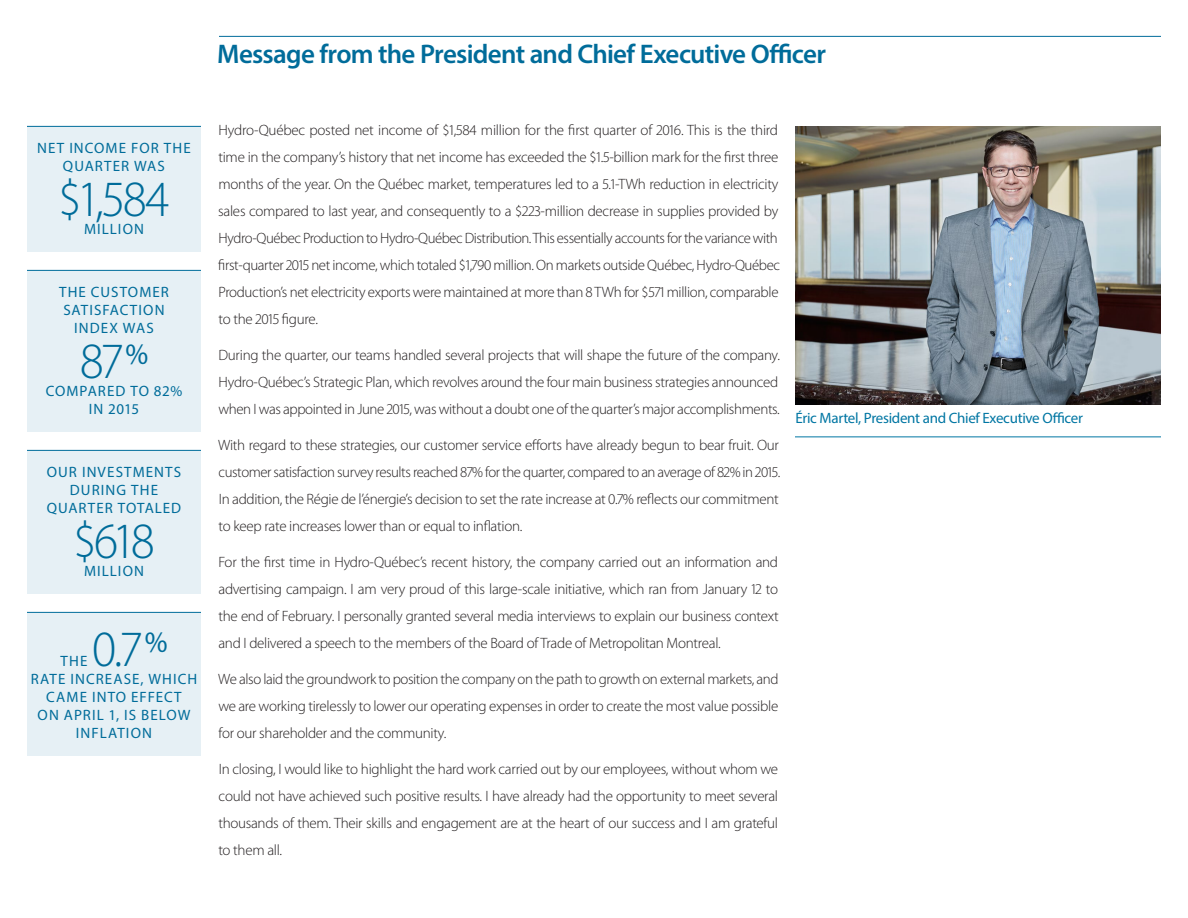
<style>
.page{position:relative;width:1188px;height:918px;background:#fff}
.page>*{position:absolute;margin:0;border:0;box-sizing:border-box;transform-origin:0 0}
.t1{font:300 51px "Myriad Pro";color:#006c9a}
.t2{font:600 27px "Myriad Pro";letter-spacing:-.025em;color:#006c9a}
.t3{font:300 15px/27px "Myriad Pro";letter-spacing:-.02em;color:#231f20;text-align:justify}
.t4{font:15px/18px "Myriad Pro";letter-spacing:.07em;color:#006c9a;text-align:center}
.t5{font:15px "Myriad Pro";letter-spacing:-.02em;color:#0076a3}
</style>
<div class="page">
<hr style="left:219px;top:36px;width:942px;height:1px;background:#006c9a">
<img style="left:795px;top:126px;width:366px;height:279px">
<hr style="left:795px;top:436px;width:366px;height:1px;background:#0076a3">
<div style="left:27px;top:126px;width:174px;height:126px;background:#e6f0f5"></div>
<hr style="left:27px;top:126px;width:174px;height:1px;background:#006c9a">
<div style="left:27px;top:270px;width:174px;height:162px;background:#e6f0f5"></div>
<hr style="left:27px;top:270px;width:174px;height:1px;background:#006c9a">
<div style="left:27px;top:450px;width:174px;height:144px;background:#e6f0f5"></div>
<hr style="left:27px;top:450px;width:174px;height:1px;background:#006c9a">
<div style="left:27px;top:612px;width:174px;height:144px;background:#e6f0f5"></div>
<hr style="left:27px;top:612px;width:174px;height:1px;background:#006c9a">
<p class="t4" style="left:37px;top:139px;width:155px">NET INCOME FOR THE<br>QUARTER WAS</p>
<h1 class="t1" style="left:58px;top:171px;width:113px">$1,584</h1>
<p class="t4" style="left:84px;top:220px;width:61px">MILLION</p>
<p class="t4" style="left:59px;top:283px;width:111px">THE CUSTOMER<br>SATISFACTION<br>INDEX WAS</p>
<h1 class="t1" style="left:80px;top:333px;width:70px">87<sup>%</sup></h1>
<p class="t4" style="left:46px;top:382px;width:138px">COMPARED TO 82%<br>IN 2015</p>
<p class="t4" style="left:47px;top:463px;width:136px">OUR INVESTMENTS<br>DURING THE<br>QUARTER TOTALED</p>
<h1 class="t1" style="left:73px;top:513px;width:83px">$618</h1>
<p class="t4" style="left:84px;top:562px;width:61px">MILLION</p>
<h1 class="t1" style="left:92px;top:621px;width:77px">0.7<sup>%</sup></h1>
<p class="t4" style="left:31px;top:670px;width:168px">RATE INCREASE, WHICH<br>CAME INTO EFFECT<br>ON APRIL 1, IS BELOW<br>INFLATION</p>
<p class="t4" style="left:61px;top:652px;width:28px">THE</p>
<h2 class="t2" style="left:217px;top:37px;width:610px">Message from the President and Chief Executive Officer</h2>
<p class="t3" style="left:218px;top:117px;width:564px;text-align:left">Hydro-Québec posted net income of $1,584 million for the first quarter of 2016. This is the third time in the company’s history that net income has exceeded the $1.5-billion mark for the first three months of the year. On the Québec market, temperatures led to a 5.1-TWh reduction in electricity sales compared to last year, and consequently to a $223-million decrease in supplies provided by Hydro‑Québec Production to Hydro-Québec Distribution. This essentially accounts for the variance with first-quarter 2015 net income, which totaled $1,790 million. On markets outside Québec, Hydro‑Québec Production’s net electricity exports were maintained at more than 8 TWh for $571 million, comparable to the 2015 figure.</p>
<p class="t3" style="left:218px;top:342px;width:563px">During the quarter, our teams handled several projects that will shape the future of the company.<br>Hydro-Québec’s Strategic Plan, which revolves around the four main business strategies announced when I was appointed in June 2015, was without a doubt one of the quarter’s major accomplishments.</p>
<p class="t3" style="left:218px;top:432px;width:563px">With regard to these strategies, our customer service efforts have already begun to bear fruit. Our customer satisfaction survey results reached 87% for the quarter, compared to an average of 82% in 2015.<br>In addition, the Régie de l’énergie’s decision to set the rate increase at 0.7% reflects our commitment to keep rate increases lower than or equal to inflation.</p>
<p class="t3" style="left:218px;top:549px;width:562px">For the first time in Hydro-Québec’s recent history, the company carried out an information and advertising campaign. I am very proud of this large-scale initiative, which ran from January 12 to the end of February. I personally granted several media interviews to explain our business context and I delivered a speech to the members of the Board of Trade of Metropolitan Montreal.</p>
<p class="t3" style="left:218px;top:666px;width:562px">We also laid the groundwork to position the company on the path to growth on external markets, and we are working tirelessly to lower our operating expenses in order to create the most value possible for our shareholder and the community.</p>
<p class="t3" style="left:218px;top:756px;width:561px">In closing, I would like to highlight the hard work carried out by our employees, without whom we could not have achieved such positive results. I have already had the opportunity to meet several thousands of them. Their skills and engagement are at the heart of our success and I am grateful to them all.</p>
<p class="t5" style="left:795px;top:409px;width:289px">Éric Martel, President and Chief Executive Officer</p>
</div>
